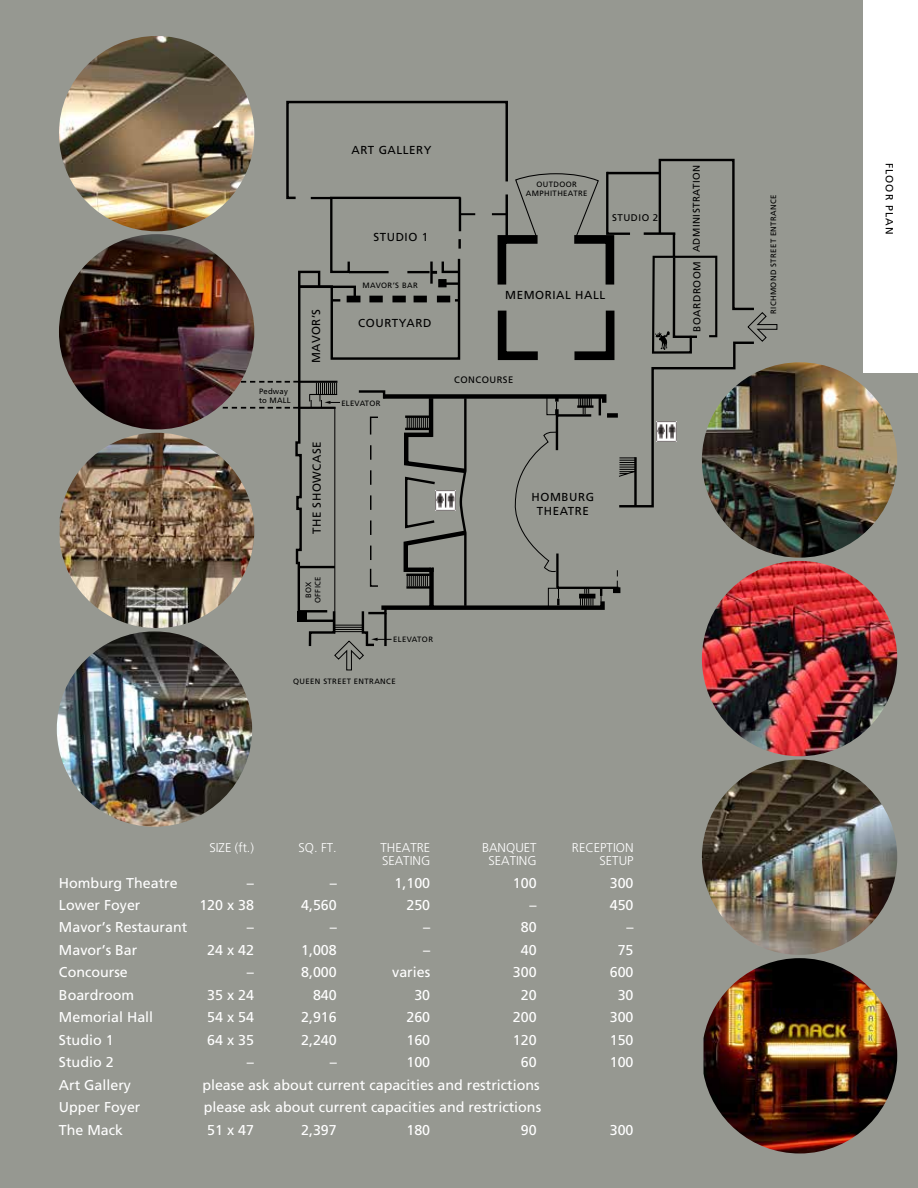
<style>
.page{position:relative;width:918px;height:1188px;background:#969891}
.page>*{position:absolute;margin:0;border:0;box-sizing:border-box;transform-origin:0 0}
.t1{font:14.25px "Frutiger";color:#fff}
.t2{font:300 12.75px "Frutiger";color:#fff}
.t3{font:11.55px/14px "Frutiger";letter-spacing:.05em;color:#000;text-align:center}
.t4{font:10.5px "Frutiger";letter-spacing:.1em;color:#000}
.t5{font:10.2px "Frutiger";letter-spacing:.05em;color:#000}
.t6{font:9.75px "Frutiger";letter-spacing:.05em;color:#000}
.t7{font:9.45px "Frutiger";letter-spacing:.05em;color:#000}
.t8{font:7.65px/9.3px "Frutiger";letter-spacing:.05em;color:#000;text-align:center}
.t9{font:7.65px/9.3px "Frutiger";letter-spacing:.03em;color:#000}
</style>
<div class="page">
<hr style="left:297px;top:620px;width:37px;height:2px;background:#000">
<div style="left:298px;top:611px;width:9px;height:11px;background:#000"></div>
<svg style="left:334px;top:312px;width:443px;height:358px"></svg>
<svg style="left:367px;top:638px;width:25px;height:8px"></svg>
<svg style="left:223px;top:101px;width:533px;height:507px"></svg>
<img style="left:702px;top:362px;width:195px;height:196px;border-radius:98px">
<img style="left:59px;top:234px;width:195px;height:195px;border-radius:98px">
<img style="left:59px;top:36px;width:195px;height:195px;border-radius:98px">
<img style="left:60px;top:433px;width:194px;height:195px">
<img style="left:702px;top:561px;width:195px;height:195px;border-radius:98px">
<img style="left:57px;top:631px;width:195px;height:196px;border-radius:98px">
<img style="left:702px;top:760px;width:195px;height:195px;border-radius:98px">
<img style="left:704px;top:958px;width:193px;height:195px">
<div style="left:863px;top:0;width:55px;height:372px;background:#fff"></div>
<p class="t3" style="left:351px;top:143px;width:81px">ART GALLERY</p>
<p class="t3" style="left:373px;top:230px;width:56px">STUDIO 1</p>
<p class="t8" style="left:362px;top:280px;width:57px">MAVOR’S BAR</p>
<p class="t9" style="left:259px;top:387px;width:33px">Pedway to MALL</p>
<p class="t3" style="left:309px;top:363px;width:56px;rotate:-90deg">MAVOR’S</p>
<p class="t3" style="left:358px;top:316px;width:75px">COURTYARD</p>
<p class="t3" style="left:310px;top:534px;width:95px;rotate:-90deg">THE SHOWCASE</p>
<p class="t9" style="left:341px;top:399px;width:40px">ELEVATOR</p>
<p class="t8" style="left:304px;top:603px;width:28px;rotate:-90deg">BOX<br>OFFICE</p>
<p class="t8" style="left:393px;top:635px;width:42px">ELEVATOR</p>
<p class="t8" style="left:293px;top:677px;width:104px">QUEEN STREET ENTRANCE</p>
<p class="t8" style="left:526px;top:179px;width:63px">OUTDOOR<br>AMPHITHEATRE</p>
<p class="t6" style="left:612px;top:212px;width:47px">STUDIO 2</p>
<p class="t3" style="left:505px;top:288px;width:102px">MEMORIAL HALL</p>
<p class="t7" style="left:454px;top:374px;width:61px">CONCOURSE</p>
<p class="t3" style="left:532px;top:490px;width:64px">HOMBURG<br>THEATRE</p>
<p class="t6" style="left:691px;top:252px;width:89px;rotate:-90deg">ADMINISTRATION</p>
<p class="t5" style="left:691px;top:332px;width:72px;rotate:-90deg">BOARDROOM</p>
<p class="t2" style="left:209px;top:840px;width:46px">SIZE (ft.)</p>
<p class="t2" style="left:299px;top:840px;width:40px">SQ. FT.</p>
<p class="t2" style="left:381px;top:840px;width:51px">THEATRE</p>
<p class="t2" style="left:482px;top:840px;width:56px">BANQUET</p>
<p class="t2" style="left:572px;top:840px;width:63px">RECEPTION</p>
<p class="t2" style="left:382px;top:853px;width:50px">SEATING</p>
<p class="t2" style="left:488px;top:853px;width:50px">SEATING</p>
<p class="t2" style="left:600px;top:853px;width:36px">SETUP</p>
<p class="t1" style="left:59px;top:874px;width:120px">Homburg Theatre</p>
<p class="t1" style="left:247px;top:874px;width:9px">–</p>
<p class="t1" style="left:330px;top:874px;width:9px">–</p>
<p class="t1" style="left:395px;top:874px;width:37px">1,100</p>
<p class="t1" style="left:513px;top:874px;width:25px">100</p>
<p class="t1" style="left:610px;top:874px;width:25px">300</p>
<p class="t1" style="left:59px;top:897px;width:83px">Lower Foyer</p>
<p class="t1" style="left:199px;top:897px;width:56px">120 x 38</p>
<p class="t1" style="left:301px;top:897px;width:37px">4,560</p>
<p class="t1" style="left:406px;top:897px;width:25px">250</p>
<p class="t1" style="left:530px;top:897px;width:9px">–</p>
<p class="t1" style="left:610px;top:897px;width:25px">450</p>
<p class="t1" style="left:59px;top:919px;width:130px">Mavor’s Restaurant</p>
<p class="t1" style="left:247px;top:919px;width:9px">–</p>
<p class="t1" style="left:330px;top:919px;width:9px">–</p>
<p class="t1" style="left:423px;top:919px;width:9px">–</p>
<p class="t1" style="left:521px;top:919px;width:17px">80</p>
<p class="t1" style="left:626px;top:919px;width:9px">–</p>
<p class="t1" style="left:59px;top:942px;width:80px">Mavor’s Bar</p>
<p class="t1" style="left:207px;top:942px;width:48px">24 x 42</p>
<p class="t1" style="left:301px;top:942px;width:37px">1,008</p>
<p class="t1" style="left:423px;top:942px;width:9px">–</p>
<p class="t1" style="left:521px;top:942px;width:17px">40</p>
<p class="t1" style="left:618px;top:942px;width:17px">75</p>
<p class="t1" style="left:59px;top:964px;width:70px">Concourse</p>
<p class="t1" style="left:247px;top:964px;width:9px">–</p>
<p class="t1" style="left:301px;top:964px;width:37px">8,000</p>
<p class="t1" style="left:392px;top:964px;width:40px">varies</p>
<p class="t1" style="left:513px;top:964px;width:25px">300</p>
<p class="t1" style="left:610px;top:964px;width:25px">600</p>
<p class="t1" style="left:59px;top:986px;width:77px">Boardroom</p>
<p class="t1" style="left:207px;top:986px;width:48px">35 x 24</p>
<p class="t1" style="left:313px;top:986px;width:25px">840</p>
<p class="t1" style="left:414px;top:986px;width:17px">30</p>
<p class="t1" style="left:521px;top:986px;width:17px">20</p>
<p class="t1" style="left:618px;top:986px;width:17px">30</p>
<p class="t1" style="left:59px;top:1009px;width:96px">Memorial Hall</p>
<p class="t1" style="left:207px;top:1009px;width:48px">54 x 54</p>
<p class="t1" style="left:301px;top:1009px;width:37px">2,916</p>
<p class="t1" style="left:406px;top:1009px;width:25px">260</p>
<p class="t1" style="left:513px;top:1009px;width:25px">200</p>
<p class="t1" style="left:610px;top:1009px;width:25px">300</p>
<p class="t1" style="left:59px;top:1031px;width:56px">Studio 1</p>
<p class="t1" style="left:207px;top:1031px;width:48px">64 x 35</p>
<p class="t1" style="left:301px;top:1031px;width:37px">2,240</p>
<p class="t1" style="left:406px;top:1031px;width:25px">160</p>
<p class="t1" style="left:513px;top:1031px;width:25px">120</p>
<p class="t1" style="left:610px;top:1031px;width:25px">150</p>
<p class="t1" style="left:59px;top:1054px;width:56px">Studio 2</p>
<p class="t1" style="left:247px;top:1054px;width:9px">–</p>
<p class="t1" style="left:330px;top:1054px;width:9px">–</p>
<p class="t1" style="left:406px;top:1054px;width:25px">100</p>
<p class="t1" style="left:521px;top:1054px;width:17px">60</p>
<p class="t1" style="left:610px;top:1054px;width:25px">100</p>
<p class="t1" style="left:59px;top:1076px;width:74px">Art Gallery</p>
<p class="t1" style="left:202px;top:1076px;width:339px">please ask about current capacities and restrictions</p>
<p class="t1" style="left:59px;top:1099px;width:83px">Upper Foyer</p>
<p class="t1" style="left:204px;top:1099px;width:339px">please ask about current capacities and restrictions</p>
<p class="t1" style="left:59px;top:1121px;width:66px">The Mack</p>
<p class="t1" style="left:207px;top:1121px;width:48px">51 x 47</p>
<p class="t1" style="left:301px;top:1121px;width:37px">2,397</p>
<p class="t1" style="left:406px;top:1121px;width:25px">180</p>
<p class="t1" style="left:521px;top:1121px;width:17px">90</p>
<p class="t1" style="left:610px;top:1121px;width:25px">300</p>
<p class="t8" style="left:769px;top:314px;width:121px;rotate:-90deg">RICHMOND STREET ENTRANCE</p>
<p class="t4" style="left:896px;top:163px;width:73px;rotate:90deg">FLOOR PLAN</p>
</div>
